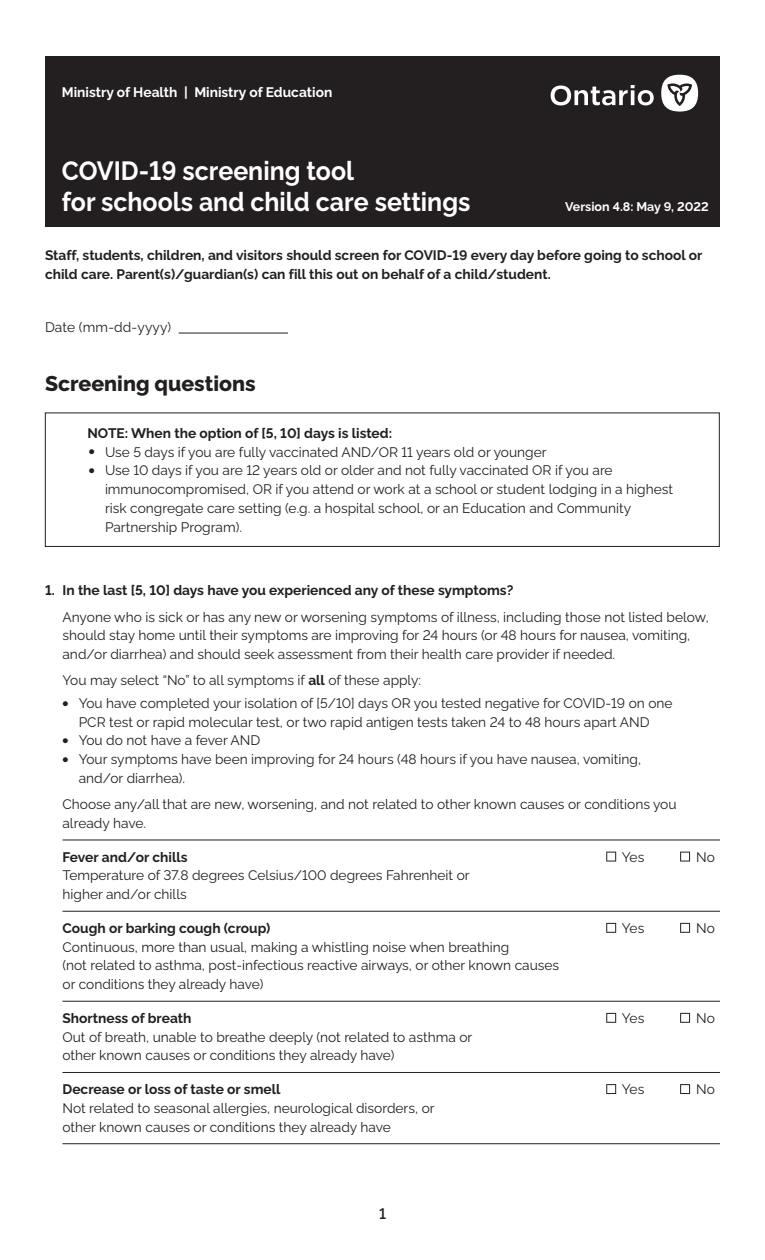
<style>
.page{position:relative;width:765px;height:1260px;background:#fff}
.page>*{position:absolute;margin:0;border:0;box-sizing:border-box;transform-origin:0 0}
.t1{font:700 26.25px/31.2px "Raleway";color:#fff;scale:.95 1}
.t2{font:800 21.25px "Raleway";color:#231f20}
.t3{font:600 15px "Raleway";color:#231f20}
.P_indent{font:13.75px/18.8px "Raleway";color:#231f20}
.P_indent_no_space_ab{font:13.75px/18.8px "Raleway";color:#231f20}
.P_line_bold{font:700 13.75px/18.8px "Raleway";color:#231f20}
.t4{font:700 13.75px "Raleway";color:#fff}
.t5{font:700 12.5px "Raleway";color:#fff}
.s1{font-weight:700;font-size:23.75px}
.s2{font-weight:700}
</style>
<div class="page">
<div style="left:45px;top:413px;width:675px;height:134px;border:1px solid #231f20"></div>
<div style="left:45px;top:56px;width:675px;height:170px;background:#231f20"></div>
<div style="left:661px;top:75px;width:37px;height:37px;background:#fff;border-radius:50%"></div>
<svg style="left:667px;top:83px;width:25px;height:23px"></svg>
<svg style="left:551px;top:85px;width:103px;height:20px"></svg>
<hr style="left:179px;top:333px;width:109px;height:1px;background:#231f20">
<hr style="left:63px;top:840px;width:657px;height:1px;background:#231f20">
<hr style="left:63px;top:911px;width:657px;height:1px;background:#231f20">
<hr style="left:63px;top:1001px;width:657px;height:1px;background:#231f20">
<hr style="left:63px;top:1072px;width:657px;height:1px;background:#231f20">
<hr style="left:63px;top:1143px;width:657px;height:1px;background:#231f20">
<svg style="left:606px;top:852px;width:10px;height:10px"></svg>
<svg style="left:680px;top:852px;width:10px;height:10px"></svg>
<svg style="left:606px;top:923px;width:10px;height:10px"></svg>
<svg style="left:680px;top:923px;width:10px;height:10px"></svg>
<svg style="left:606px;top:1013px;width:10px;height:10px"></svg>
<svg style="left:680px;top:1013px;width:10px;height:10px"></svg>
<svg style="left:606px;top:1084px;width:10px;height:10px"></svg>
<svg style="left:680px;top:1084px;width:10px;height:10px"></svg>
<p class="t4" style="left:62px;top:82px;width:272px">Ministry of Health | Ministry of Education</p>
<h1 class="t1" style="left:62px;top:152px;width:432px">COVID-19 screening tool<br>for schools and child care settings</h1>
<p class="t5" style="left:565px;top:197px;width:145px">Version 4.8: May 9, 2022</p>
<p class="P_line_bold" style="left:45px;top:245px;width:659px">Staff, students, children, and visitors should screen for COVID-19 every day before going to school or child care. Parent(s)/guardian(s) can fill this out on behalf of a child/student.</p>
<p class="P_indent" style="left:45px;top:316px;width:128px">Date (mm-dd-yyyy)</p>
<h2 class="t2" style="left:45px;top:367px;width:212px">Screening questions</h2>
<p class="P_line_bold" style="left:88px;top:422px;width:306px">NOTE: When the option of [5, 10] days is listed:</p>
<p class="P_indent" style="left:88px;top:441px;width:461px"><span class="s1">•</span> Use 5 days if you are fully vaccinated AND/OR 11 years old or younger</p>
<p class="P_indent" style="left:105px;top:460px;width:570px;text-indent:-18px"><span class="s1">•</span> Use 10 days if you are 12 years old or older and not fully vaccinated OR if you are immunocompromised, OR if you attend or work at a school or student lodging in a highest risk congregate care setting (e.g. a hospital school, or an Education and Community Partnership Program).</p>
<p class="P_line_bold" style="left:45px;top:580px;width:470px">1. In the last [5, 10] days have you experienced any of these symptoms?</p>
<p class="P_indent" style="left:63px;top:606px;width:648px">Anyone who is sick or has any new or worsening symptoms of illness, including those not listed below, should stay home until their symptoms are improving for 24 hours (or 48 hours for nausea, vomiting, and/or diarrhea) and should seek assessment from their health care provider if needed.</p>
<p class="P_indent" style="left:63px;top:670px;width:360px">You may select “No” to all symptoms if <span class="s2">all</span> of these apply:</p>
<p class="P_indent" style="left:61px;top:692px;width:613px;text-align:center"><span class="s1">•</span> You have completed your isolation of [5/10] days OR you tested negative for COVID-19 on one<br>PCR test or rapid molecular test, or two rapid antigen tests taken 24 to 48 hours apart AND</p>
<p class="P_indent" style="left:61px;top:730px;width:201px"><span class="s1">•</span> You do not have a fever AND</p>
<p class="P_indent" style="left:79px;top:748px;width:564px;text-indent:-18px"><span class="s1">•</span> Your symptoms have been improving for 24 hours (48 hours if you have nausea, vomiting, and/or diarrhea).</p>
<p class="P_indent" style="left:63px;top:793px;width:616px">Choose any/all that are new, worsening, and not related to other known causes or conditions you already have.</p>
<p class="P_line_bold" style="left:63px;top:846px;width:127px">Fever and/or chills</p>
<p class="P_indent_no_space_ab" style="left:63px;top:865px;width:409px">Temperature of 37.8 degrees Celsius/100 degrees Fahrenheit or higher and/or chills</p>
<p class="P_indent_no_space_ab" style="left:622px;top:846px;width:24px">Yes</p>
<p class="P_indent_no_space_ab" style="left:696px;top:846px;width:20px">No</p>
<p class="P_line_bold" style="left:63px;top:917px;width:209px">Cough or barking cough (croup)</p>
<p class="P_indent_no_space_ab" style="left:63px;top:936px;width:498px">Continuous, more than usual, making a whistling noise when breathing<br>(not related to asthma, post-infectious reactive airways, or other known causes or conditions they already have)</p>
<p class="P_line_bold" style="left:63px;top:1007px;width:131px">Shortness of breath</p>
<p class="P_indent_no_space_ab" style="left:63px;top:1026px;width:411px">Out of breath, unable to breathe deeply (not related to asthma or other known causes or conditions they already have)</p>
<p class="P_line_bold" style="left:63px;top:1078px;width:219px">Decrease or loss of taste or smell</p>
<p class="P_indent_no_space_ab" style="left:63px;top:1097px;width:374px">Not related to seasonal allergies, neurological disorders, or other known causes or conditions they already have</p>
<p class="t3" style="left:379px;top:1202px;width:8px">1</p>
<p class="P_indent_no_space_ab" style="left:622px;top:917px;width:24px">Yes</p>
<p class="P_indent_no_space_ab" style="left:696px;top:917px;width:20px">No</p>
<p class="P_indent_no_space_ab" style="left:622px;top:1007px;width:24px">Yes</p>
<p class="P_indent_no_space_ab" style="left:696px;top:1007px;width:20px">No</p>
<p class="P_indent_no_space_ab" style="left:622px;top:1078px;width:24px">Yes</p>
<p class="P_indent_no_space_ab" style="left:696px;top:1078px;width:20px">No</p>
</div>
